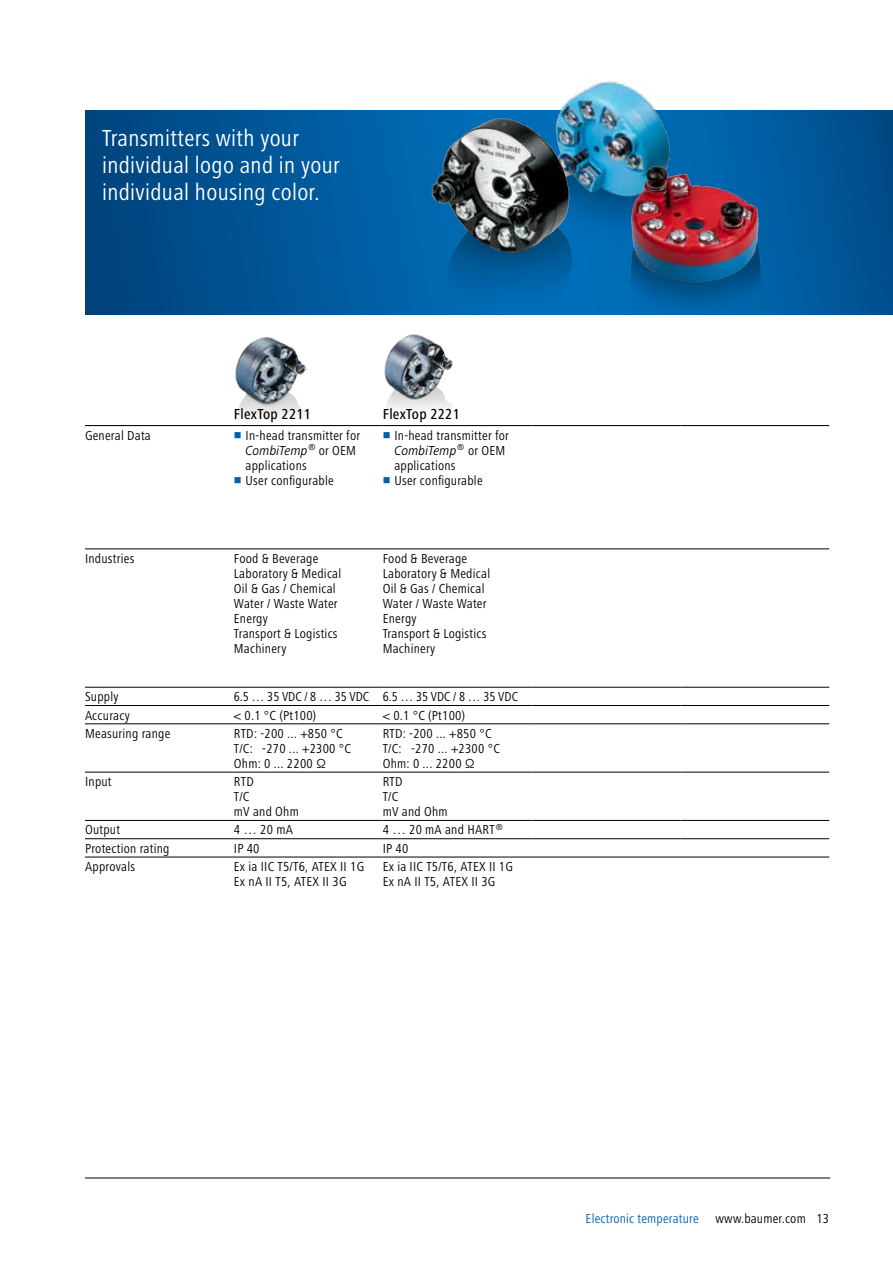
<style>
.page{position:relative;width:893px;height:1263px;background:#fff}
.page>*{position:absolute;margin:0;border:0;box-sizing:border-box;transform-origin:0 0}
.t1{font:condensed 24px/27px "Frutiger Next LT";letter-spacing:.015em;color:#fff}
.t2{font:500 condensed 15px "Frutiger Next LT";letter-spacing:.02em;color:#000}
.t3{font:condensed 13.5px/15px "Frutiger Next LT";letter-spacing:.02em;color:#000}
.t4{font:condensed 13.5px "Frutiger Next LT";color:#000;scale:.96 1}
.t5{font:condensed 13.5px "Frutiger Next LT";letter-spacing:.015em;color:#0060ad}
.s1{font-style:italic;font-stretch:normal}
</style>
<div class="page">
<hr style="left:85px;top:1178px;width:745px;height:1px;background:#000">
<svg style="left:85px;top:111px;width:808px;height:204px;background:#005292"></svg>
<img style="left:234px;top:337px;width:72px;height:90px">
<img style="left:383px;top:334px;width:71px;height:93px">
<img style="left:578px;top:81px;width:152px;height:74px">
<img style="left:391px;top:94px;width:235px;height:221px">
<img style="left:607px;top:155px;width:201px;height:160px">
<hr style="left:85px;top:723px;width:149px;height:1px;background:#000">
<hr style="left:234px;top:723px;width:149px;height:1px;background:#000">
<hr style="left:383px;top:723px;width:148px;height:1px;background:#000">
<hr style="left:531px;top:723px;width:149px;height:1px;background:#000">
<hr style="left:680px;top:723px;width:149px;height:1px;background:#000">
<hr style="left:85px;top:820px;width:149px;height:1px;background:#000">
<hr style="left:234px;top:820px;width:149px;height:1px;background:#000">
<hr style="left:383px;top:820px;width:148px;height:1px;background:#000">
<hr style="left:531px;top:820px;width:149px;height:1px;background:#000">
<hr style="left:680px;top:820px;width:149px;height:1px;background:#000">
<hr style="left:85px;top:425px;width:149px;height:1px;background:#000">
<hr style="left:234px;top:425px;width:149px;height:1px;background:#000">
<hr style="left:383px;top:425px;width:148px;height:1px;background:#000">
<hr style="left:531px;top:425px;width:149px;height:1px;background:#000">
<hr style="left:680px;top:425px;width:149px;height:1px;background:#000">
<hr style="left:85px;top:549px;width:149px;height:1px;background:#000">
<hr style="left:234px;top:549px;width:149px;height:1px;background:#000">
<hr style="left:383px;top:549px;width:148px;height:1px;background:#000">
<hr style="left:531px;top:549px;width:149px;height:1px;background:#000">
<hr style="left:680px;top:549px;width:149px;height:1px;background:#000">
<hr style="left:85px;top:687px;width:149px;height:1px;background:#000">
<hr style="left:234px;top:687px;width:149px;height:1px;background:#000">
<hr style="left:383px;top:687px;width:148px;height:1px;background:#000">
<hr style="left:531px;top:687px;width:149px;height:1px;background:#000">
<hr style="left:680px;top:687px;width:149px;height:1px;background:#000">
<hr style="left:85px;top:705px;width:149px;height:1px;background:#000">
<hr style="left:234px;top:705px;width:149px;height:1px;background:#000">
<hr style="left:383px;top:705px;width:148px;height:1px;background:#000">
<hr style="left:531px;top:705px;width:149px;height:1px;background:#000">
<hr style="left:680px;top:705px;width:149px;height:1px;background:#000">
<hr style="left:85px;top:772px;width:149px;height:1px;background:#000">
<hr style="left:234px;top:772px;width:149px;height:1px;background:#000">
<hr style="left:383px;top:772px;width:148px;height:1px;background:#000">
<hr style="left:531px;top:772px;width:149px;height:1px;background:#000">
<hr style="left:680px;top:772px;width:149px;height:1px;background:#000">
<hr style="left:85px;top:838px;width:149px;height:1px;background:#000">
<hr style="left:234px;top:838px;width:149px;height:1px;background:#000">
<hr style="left:383px;top:838px;width:148px;height:1px;background:#000">
<hr style="left:531px;top:838px;width:149px;height:1px;background:#000">
<hr style="left:680px;top:838px;width:149px;height:1px;background:#000">
<hr style="left:85px;top:857px;width:149px;height:1px;background:#000">
<hr style="left:234px;top:857px;width:149px;height:1px;background:#000">
<hr style="left:383px;top:857px;width:148px;height:1px;background:#000">
<hr style="left:531px;top:857px;width:149px;height:1px;background:#000">
<hr style="left:680px;top:857px;width:149px;height:1px;background:#000">
<h1 class="t1" style="left:102px;top:125px;width:239px">Transmitters with your individual logo and in your individual housing color.</h1>
<p class="t2" style="left:234px;top:406px;width:79px">FlexTop 2211</p>
<p class="t2" style="left:383px;top:406px;width:79px">FlexTop 2221</p>
<p class="t3" style="left:85px;top:428px;width:67px">General Data</p>
<p class="t3" style="left:246px;top:428px;width:116px">In-head transmitter for<br><span class="s1">CombiTemp</span><sup>®</sup> or OEM applications<br>User configurable</p>
<p class="t3" style="left:394px;top:428px;width:116px">In-head transmitter for<br><span class="s1">CombiTemp</span><sup>®</sup> or OEM applications<br>User configurable</p>
<p class="t3" style="left:85px;top:551px;width:51px">Industries</p>
<p class="t3" style="left:234px;top:551px;width:109px">Food &amp; Beverage<br>Laboratory &amp; Medical<br>Oil &amp; Gas / Chemical<br>Water / Waste Water<br>Energy<br>Transport &amp; Logistics<br>Machinery</p>
<p class="t3" style="left:383px;top:551px;width:109px">Food &amp; Beverage<br>Laboratory &amp; Medical<br>Oil &amp; Gas / Chemical<br>Water / Waste Water<br>Energy<br>Transport &amp; Logistics<br>Machinery</p>
<p class="t3" style="left:85px;top:689px;width:35px">Supply</p>
<p class="t4" style="left:234px;top:689px;width:297px">6.5 … 35 VDC / 8 … 35 VDC 6.5 … 35 VDC / 8 … 35 VDC</p>
<p class="t3" style="left:85px;top:708px;width:46px">Accuracy</p>
<p class="t3" style="left:234px;top:708px;width:84px">&lt; 0.1 °C (Pt100)</p>
<p class="t3" style="left:383px;top:708px;width:84px">&lt; 0.1 °C (Pt100)</p>
<p class="t3" style="left:85px;top:726px;width:87px">Measuring range</p>
<p class="t3" style="left:234px;top:726px;width:119px">RTD: -200 ... +850 °C<br>T/C: -270 ... +2300 °C<br>Ohm: 0 ... 2200 Ω</p>
<p class="t3" style="left:383px;top:726px;width:119px">RTD: -200 ... +850 °C<br>T/C: -270 ... +2300 °C<br>Ohm: 0 ... 2200 Ω</p>
<p class="t3" style="left:85px;top:774px;width:28px">Input</p>
<p class="t3" style="left:234px;top:774px;width:67px">RTD<br>T/C<br>mV and Ohm</p>
<p class="t3" style="left:383px;top:774px;width:67px">RTD<br>T/C<br>mV and Ohm</p>
<p class="t3" style="left:85px;top:822px;width:36px">Output</p>
<p class="t3" style="left:234px;top:822px;width:61px">4 … 20 mA</p>
<p class="t3" style="left:383px;top:822px;width:121px">4 … 20 mA and HART<sup>®</sup></p>
<p class="t3" style="left:85px;top:841px;width:86px">Protection rating</p>
<p class="t3" style="left:234px;top:841px;width:27px">IP 40</p>
<p class="t3" style="left:383px;top:841px;width:27px">IP 40</p>
<p class="t3" style="left:85px;top:859px;width:51px">Approvals</p>
<p class="t3" style="left:234px;top:859px;width:132px">Ex ia IIC T5/T6, ATEX II 1G<br>Ex nA II T5, ATEX II 3G</p>
<p class="t3" style="left:383px;top:859px;width:132px">Ex ia IIC T5/T6, ATEX II 1G<br>Ex nA II T5, ATEX II 3G</p>
<p class="t5" style="left:586px;top:1211px;width:115px">Electronic temperature</p>
<p class="t3" style="left:716px;top:1211px;width:115px">www.baumer.com 13</p>
</div>
